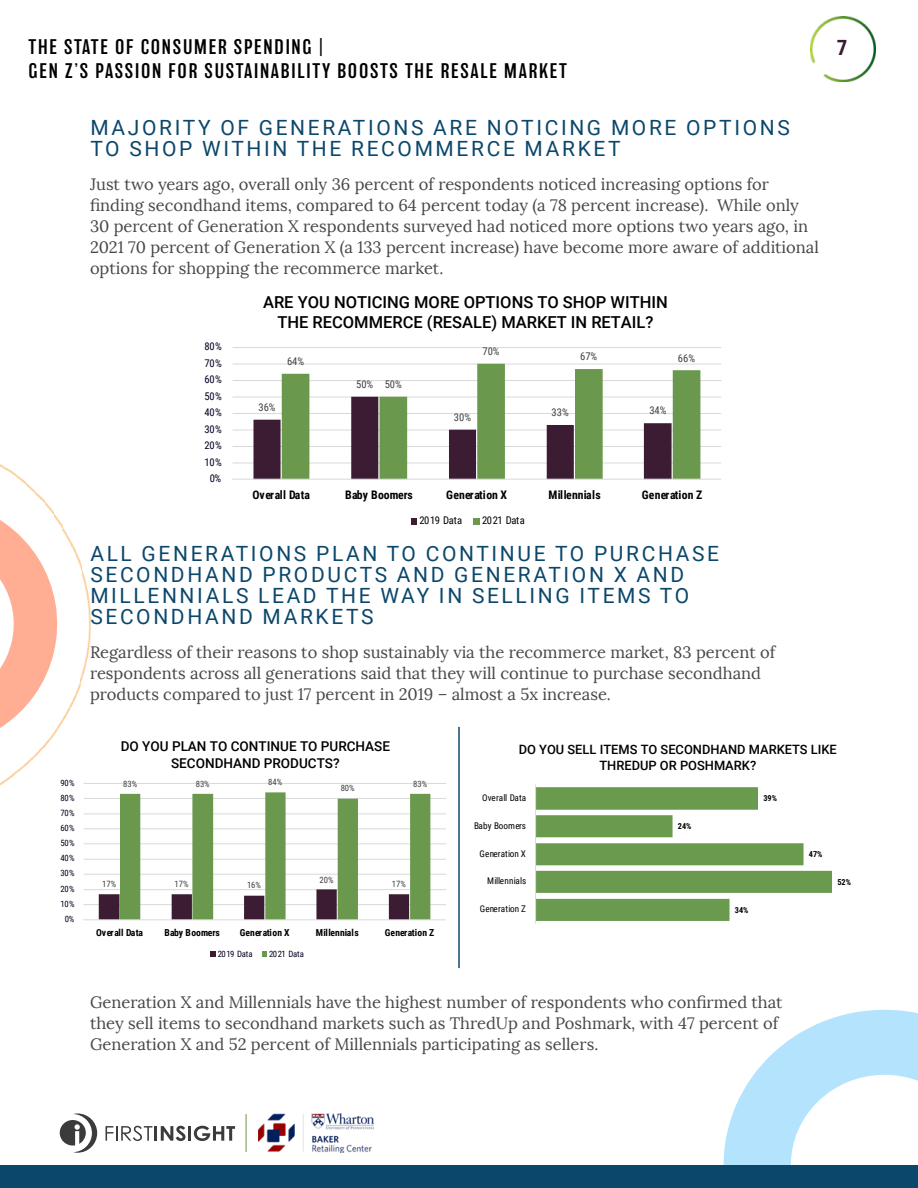
<style>
.page{position:relative;width:918px;height:1188px;background:#fff}
.page>*{position:absolute;margin:0;border:0;box-sizing:border-box;transform-origin:0 0}
.t1{font:21px/21px "Roboto";letter-spacing:.125em;color:#0b476b}
.t2{font:700 21px "Roboto Condensed";color:#3a1c32}
.t3{font:300 19.5px/24px "Balboa";letter-spacing:.09em;color:#000}
.t4{font:16.5px/21px "Lora";color:#48484a}
.t5{font:500 16.5px/20px "Roboto";color:#000;text-align:center}
.t6{font:500 13.5px/16.4px "Roboto";color:#000;text-align:center}
.t7{font:500 12.9px/15.6px "Roboto";color:#000;text-align:center}
.t8{font:700 11.85px "Roboto Condensed";letter-spacing:.01em;color:#000}
.t9{font:10.65px "Roboto Condensed";color:#404040}
.t10{font:10.65px "Roboto Condensed";letter-spacing:-.05em;color:#020121}
.t11{font:10.65px "Roboto Condensed";letter-spacing:-.025em;color:#000}
.t12{font:700 9.6px "Roboto Condensed";letter-spacing:.01em;color:#000}
.t13{font:9.15px "Roboto Condensed";color:#000}
.t14{font:8.7px "Roboto Condensed";color:#404040}
.t15{font:8.7px "Roboto Condensed";letter-spacing:-.05em;color:#020121}
.t16{font:8.7px "Roboto Condensed";letter-spacing:-.025em;color:#020121}
.t17{font:700 8.25px "Roboto Condensed";color:#000}
</style>
<div class="page">
<svg style="left:724px;top:1010px;width:194px;height:155px"></svg>
<img style="left:810px;top:16px;width:65px;height:66px">
<svg style="left:106px;top:1126px;width:46px;height:15px"></svg>
<hr style="left:154px;top:1126px;width:3px;height:15px;background:#000">
<svg style="left:161px;top:1126px;width:25px;height:15px"></svg>
<hr style="left:188px;top:1126px;width:3px;height:15px;background:#000">
<svg style="left:194px;top:1126px;width:41px;height:15px"></svg>
<svg style="left:60px;top:1113px;width:37px;height:40px"></svg>
<img style="left:258px;top:1113px;width:115px;height:39px">
<hr style="left:246px;top:1114px;width:1px;height:38px;background:#69984d">
<img style="left:0;top:775px;width:15px;height:9px">
<img style="left:11px;top:766px;width:15px;height:9px">
<img style="left:23px;top:757px;width:12px;height:9px">
<img style="left:33px;top:748px;width:11px;height:9px">
<img style="left:58px;top:719px;width:6px;height:10px">
<img style="left:62px;top:703px;width:9px;height:17px">
<img style="left:71px;top:676px;width:10px;height:31px">
<img style="left:81px;top:565px;width:10px;height:118px">
<img style="left:71px;top:542px;width:10px;height:27px">
<img style="left:62px;top:527px;width:10px;height:20px">
<img style="left:58px;top:519px;width:5px;height:10px">
<img style="left:35px;top:491px;width:9px;height:10px">
<img style="left:25px;top:481px;width:10px;height:13px">
<img style="left:16px;top:474px;width:9px;height:10px">
<img style="left:7px;top:467px;width:9px;height:10px">
<img style="left:0;top:464px;width:7px;height:7px">
<svg style="left:0;top:501px;width:58px;height:246px"></svg>
<div style="left:0;top:1165px;width:918px;height:23px;background:#0b476b"></div>
<hr style="left:233px;top:463px;width:488px;height:1px;background:#d9d9d9">
<hr style="left:233px;top:446px;width:488px;height:1px;background:#d9d9d9">
<hr style="left:233px;top:430px;width:488px;height:1px;background:#d9d9d9">
<hr style="left:233px;top:413px;width:488px;height:1px;background:#d9d9d9">
<hr style="left:233px;top:397px;width:488px;height:1px;background:#d9d9d9">
<hr style="left:233px;top:380px;width:488px;height:1px;background:#d9d9d9">
<hr style="left:233px;top:364px;width:488px;height:1px;background:#d9d9d9">
<hr style="left:233px;top:347px;width:488px;height:1px;background:#d9d9d9">
<svg style="left:253px;top:397px;width:29px;height:82px"></svg>
<svg style="left:282px;top:364px;width:418px;height:115px"></svg>
<hr style="left:232px;top:479px;width:489px;height:1px;background:#d9d9d9">
<div style="left:411px;top:518px;width:6px;height:7px;background:#3b1c32"></div>
<div style="left:473px;top:518px;width:7px;height:7px;background:#6a994e"></div>
<svg style="left:536px;top:787px;width:296px;height:134px"></svg>
<hr style="left:535px;top:784px;width:1px;height:140px;background:#d9d9d9">
<hr style="left:84px;top:904px;width:362px;height:1px;background:#d9d9d9">
<hr style="left:84px;top:889px;width:362px;height:1px;background:#d9d9d9">
<hr style="left:84px;top:874px;width:362px;height:1px;background:#d9d9d9">
<hr style="left:84px;top:859px;width:362px;height:1px;background:#d9d9d9">
<hr style="left:84px;top:844px;width:362px;height:1px;background:#d9d9d9">
<hr style="left:84px;top:829px;width:362px;height:1px;background:#d9d9d9">
<hr style="left:84px;top:814px;width:362px;height:1px;background:#d9d9d9">
<hr style="left:84px;top:798px;width:362px;height:1px;background:#d9d9d9">
<hr style="left:84px;top:783px;width:362px;height:1px;background:#d9d9d9">
<svg style="left:99px;top:792px;width:331px;height:127px"></svg>
<hr style="left:83px;top:919px;width:363px;height:1px;background:#d9d9d9">
<svg style="left:210px;top:952px;width:6px;height:5px"></svg>
<svg style="left:262px;top:952px;width:5px;height:5px"></svg>
<hr style="left:458px;top:727px;width:2px;height:241px;background:#0b476b">
<p class="t3" style="left:28px;top:35px;width:540px">THE STATE OF CONSUMER SPENDING |<br>GEN Z’S PASSION FOR SUSTAINABILITY BOOSTS THE RESALE MARKET</p>
<p class="t2" style="left:837px;top:32px;width:12px">7</p>
<p class="t1" style="left:90px;top:116px;width:701px">MAJORITY OF GENERATIONS ARE NOTICING MORE OPTIONS<br>TO SHOP WITHIN THE RECOMMERCE MARKET</p>
<p class="t4" style="left:90px;top:174px;width:730px">Just two years ago, overall only 36 percent of respondents noticed increasing options for finding secondhand items, compared to 64 percent today (a 78 percent increase). While only 30 percent of Generation X respondents surveyed had noticed more options two years ago, in 2021 70 percent of Generation X (a 133 percent increase) have become more aware of additional options for shopping the recommerce market.</p>
<p class="t10" style="left:205px;top:339px;width:19px">80%</p>
<p class="t10" style="left:205px;top:355px;width:19px">70%</p>
<p class="t10" style="left:205px;top:372px;width:19px">60%</p>
<p class="t10" style="left:205px;top:388px;width:19px">50%</p>
<p class="t10" style="left:205px;top:405px;width:19px">40%</p>
<p class="t10" style="left:205px;top:421px;width:19px">30%</p>
<p class="t10" style="left:205px;top:438px;width:19px">20%</p>
<p class="t10" style="left:205px;top:454px;width:19px">10%</p>
<p class="t10" style="left:210px;top:471px;width:13px">0%</p>
<p class="t5" style="left:263px;top:292px;width:406px">ARE YOU NOTICING MORE OPTIONS TO SHOP WITHIN<br>THE RECOMMERCE (RESALE) MARKET IN RETAIL?</p>
<p class="t9" style="left:287px;top:354px;width:19px">64%</p>
<p class="t9" style="left:258px;top:400px;width:19px">36%</p>
<p class="t9" style="left:356px;top:377px;width:19px">50%</p>
<p class="t9" style="left:385px;top:377px;width:19px">50%</p>
<p class="t9" style="left:482px;top:344px;width:19px">70%</p>
<p class="t9" style="left:454px;top:410px;width:19px">30%</p>
<p class="t9" style="left:580px;top:349px;width:19px">67%</p>
<p class="t9" style="left:678px;top:351px;width:19px">66%</p>
<p class="t9" style="left:552px;top:405px;width:19px">33%</p>
<p class="t9" style="left:649px;top:403px;width:19px">34%</p>
<p class="t8" style="left:253px;top:487px;width:59px">Overall Data</p>
<p class="t8" style="left:345px;top:487px;width:69px">Baby Boomers</p>
<p class="t8" style="left:446px;top:487px;width:62px">Generation X</p>
<p class="t8" style="left:549px;top:487px;width:54px">Millennials</p>
<p class="t8" style="left:642px;top:487px;width:62px">Generation Z</p>
<p class="t11" style="left:420px;top:513px;width:44px">2019 Data</p>
<p class="t11" style="left:482px;top:513px;width:44px">2021 Data</p>
<p class="t1" style="left:90px;top:542px;width:630px">ALL GENERATIONS PLAN TO CONTINUE TO PURCHASE SECONDHAND PRODUCTS AND GENERATION X AND MILLENNIALS LEAD THE WAY IN SELLING ITEMS TO SECONDHAND MARKETS</p>
<p class="t4" style="left:90px;top:642px;width:687px">Regardless of their reasons to shop sustainably via the recommerce market, 83 percent of respondents across all generations said that they will continue to purchase secondhand products compared to just 17 percent in 2019 – almost a 5x increase.</p>
<p class="t15" style="left:61px;top:776px;width:16px">90%</p>
<p class="t15" style="left:61px;top:791px;width:16px">80%</p>
<p class="t15" style="left:61px;top:807px;width:16px">70%</p>
<p class="t15" style="left:61px;top:822px;width:16px">60%</p>
<p class="t15" style="left:61px;top:837px;width:16px">50%</p>
<p class="t15" style="left:61px;top:852px;width:16px">40%</p>
<p class="t15" style="left:61px;top:867px;width:16px">30%</p>
<p class="t15" style="left:61px;top:883px;width:16px">20%</p>
<p class="t15" style="left:61px;top:898px;width:16px">10%</p>
<p class="t15" style="left:65px;top:913px;width:11px">0%</p>
<p class="t6" style="left:121px;top:738px;width:271px">DO YOU PLAN TO CONTINUE TO PURCHASE<br>SECONDHAND PRODUCTS?</p>
<p class="t14" style="left:123px;top:777px;width:16px">83%</p>
<p class="t14" style="left:196px;top:777px;width:16px">83%</p>
<p class="t14" style="left:268px;top:776px;width:16px">84%</p>
<p class="t14" style="left:341px;top:782px;width:16px">80%</p>
<p class="t14" style="left:413px;top:777px;width:16px">83%</p>
<p class="t14" style="left:102px;top:878px;width:16px">17%</p>
<p class="t14" style="left:175px;top:878px;width:16px">17%</p>
<p class="t14" style="left:247px;top:879px;width:16px">16%</p>
<p class="t14" style="left:320px;top:873px;width:16px">20%</p>
<p class="t14" style="left:392px;top:878px;width:16px">17%</p>
<p class="t12" style="left:96px;top:926px;width:49px">Overall Data</p>
<p class="t12" style="left:164px;top:926px;width:57px">Baby Boomers</p>
<p class="t12" style="left:240px;top:926px;width:51px">Generation X</p>
<p class="t12" style="left:316px;top:926px;width:45px">Millennials</p>
<p class="t12" style="left:385px;top:926px;width:51px">Generation Z</p>
<p class="t16" style="left:218px;top:947px;width:37px">2019 Data</p>
<p class="t16" style="left:269px;top:947px;width:37px">2021 Data</p>
<p class="t7" style="left:519px;top:741px;width:320px">DO YOU SELL ITEMS TO SECONDHAND MARKETS LIKE<br>THREDUP OR POSHMARK?</p>
<p class="t13" style="left:482px;top:791px;width:45px">Overall Data</p>
<p class="t13" style="left:474px;top:819px;width:53px">Baby Boomers</p>
<p class="t13" style="left:480px;top:847px;width:48px">Generation X</p>
<p class="t13" style="left:487px;top:875px;width:41px">Millennials</p>
<p class="t13" style="left:480px;top:903px;width:48px">Generation Z</p>
<p class="t17" style="left:678px;top:820px;width:15px">24%</p>
<p class="t17" style="left:763px;top:793px;width:15px">39%</p>
<p class="t17" style="left:735px;top:904px;width:15px">34%</p>
<p class="t17" style="left:809px;top:848px;width:15px">47%</p>
<p class="t17" style="left:837px;top:876px;width:15px">52%</p>
<p class="t4" style="left:90px;top:991px;width:694px">Generation X and Millennials have the highest number of respondents who confirmed that they sell items to secondhand markets such as ThredUp and Poshmark, with 47 percent of<br>Generation X and 52 percent of Millennials participating as sellers.</p>
</div>
